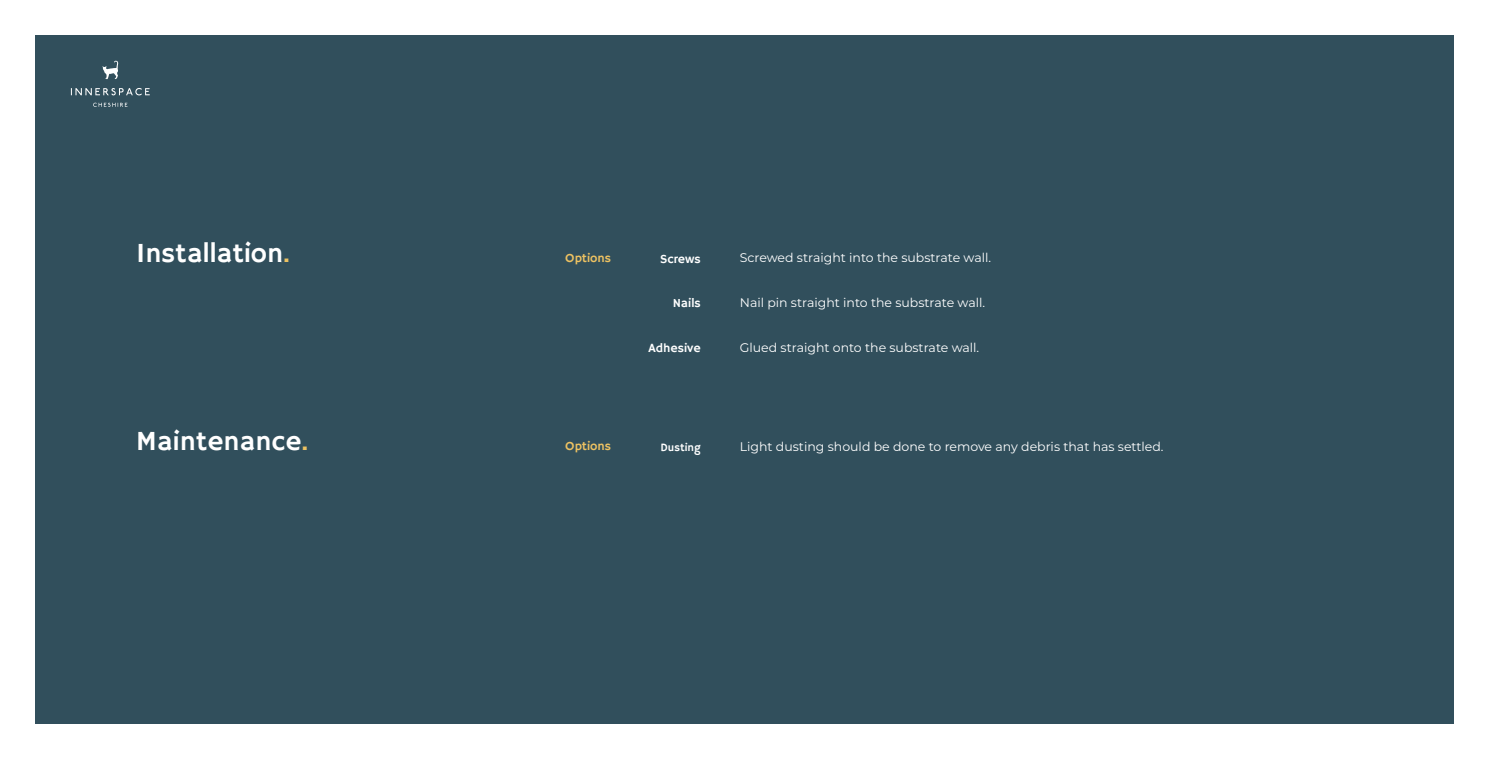
<style>
.page{position:relative;width:1489px;height:759px;background:#fff}
.page>*{position:absolute;margin:0;border:0;box-sizing:border-box;transform-origin:0 0}
.t1{font:27.5px "Hammersmith One";color:#fff}
.t2{font:12.5px "Montserrat";color:#fff}
.t3{font:12.5px "Hammersmith One";color:#fff}
.t4{font:12.5px "Hammersmith One";color:#edc262}
.t5{font:11.25px "Hammersmith One";color:#fff}
.s1{color:#edc262}
</style>
<div class="page">
<div style="left:35px;top:35px;width:1418px;height:688px;background:#314f5c"></div>
<svg style="left:71px;top:88px;width:79px;height:7px"></svg>
<svg style="left:93px;top:103px;width:34px;height:4px"></svg>
<svg style="left:102px;top:61px;width:16px;height:18px"></svg>
<p class="t1" style="left:136px;top:237px;width:155px">Installation<span class="s1">.</span></p>
<p class="t4" style="left:565px;top:250px;width:47px">Options</p>
<p class="t2" style="left:739px;top:249px;width:253px">Screwed straight into the substrate wall.</p>
<p class="t2" style="left:739px;top:294px;width:247px">Nail pin straight into the substrate wall.</p>
<p class="t2" style="left:739px;top:339px;width:241px">Glued straight onto the substrate wall.</p>
<p class="t3" style="left:660px;top:251px;width:42px">Screws</p>
<p class="t3" style="left:672px;top:295px;width:30px">Nails</p>
<p class="t3" style="left:648px;top:341px;width:54px">Adhesive</p>
<p class="t1" style="left:136px;top:425px;width:174px">Maintenance<span class="s1">.</span></p>
<p class="t4" style="left:565px;top:439px;width:47px">Options</p>
<p class="t5" style="left:660px;top:440px;width:42px">Dusting</p>
<p class="t2" style="left:739px;top:437px;width:425px">Light dusting should be done to remove any debris that has settled.</p>
</div>
